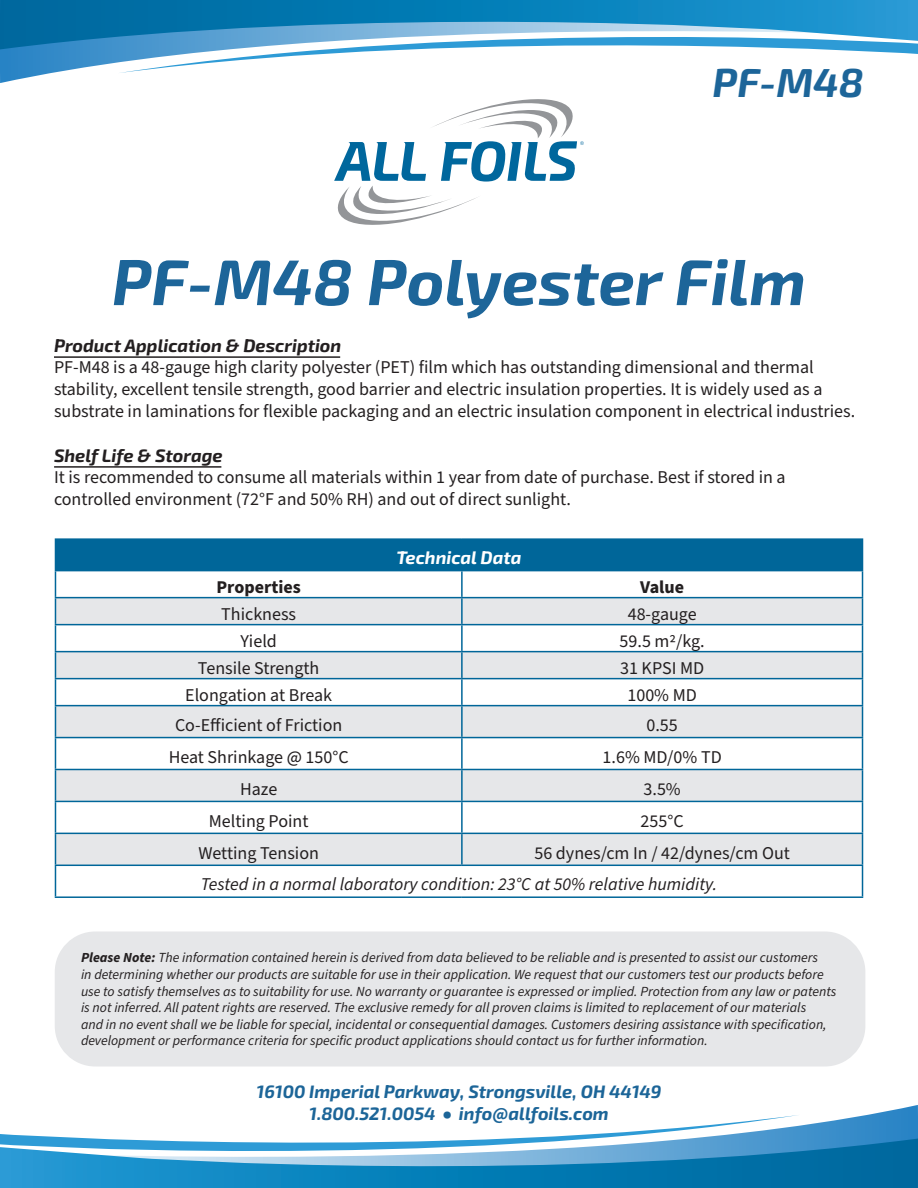
<style>
.page{position:relative;width:918px;height:1188px;background:#fff}
.page>*{position:absolute;margin:0;border:0;box-sizing:border-box;transform-origin:0 0}
.t1{font:italic 64.5px "Exo 2";color:#1d6599}
.t2{font:italic 40.5px "Exo 2";color:#1d6599}
.Body{font:18px/21.6px "Source Sans Pro";color:#231f20}
.Table_Center_Body{font:18px "Source Sans Pro";color:#231f20}
.t3{font:italic 18px/21.6px "Exo 2";color:#1c6598;text-align:center}
.Table_Center_Body-2{font:italic 18px "Source Sans Pro";color:#231f20}
.Subheads{font:italic 18px "Exo 2";color:#231f20}
.Body-2{font:italic 18px "Exo 2";color:#231f20}
.Table_Subheads{font:700 18px "Source Sans Pro";color:#231f20}
.Table_Center_Body-3{font:italic 18px "Exo 2";color:#fff}
.Disclaimer{font:italic 13.8px/16.6px "Source Sans Pro";color:#231f20}
.s1{font-weight:700}
.s2{font-family:"Source Sans Pro";font-weight:700;font-size:15px}
.s3{font-family:"Source Sans Pro";font-weight:700}
</style>
<div class="page">
<svg style="left:0;top:49px;width:918px;height:34px"></svg>
<svg style="left:0;top:0;width:918px;height:49px;background:#3d98c8"></svg>
<svg style="left:0;top:1105px;width:918px;height:34px"></svg>
<svg style="left:0;top:1139px;width:918px;height:49px;background:#3d98c8"></svg>
<svg style="left:334px;top:99px;width:250px;height:126px"></svg>
<div style="left:55px;top:932px;width:810px;height:134px;background:#e6e7e9;border-radius:40px"></div>
<hr style="left:54px;top:356px;width:286px;height:2px;background:#231f20">
<hr style="left:54px;top:466px;width:167px;height:2px;background:#231f20">
<div style="left:55px;top:539px;width:808px;height:32px;background:#069"></div>
<svg style="left:56px;top:598px;width:806px;height:267px;fill:#e6e7e9"></svg>
<hr style="left:461px;top:571px;width:2px;height:26px;background:#069">
<hr style="left:55px;top:597px;width:407px;height:1px;background:#069">
<hr style="left:462px;top:597px;width:401px;height:1px;background:#069">
<hr style="left:461px;top:598px;width:2px;height:26px;background:#069">
<hr style="left:55px;top:624px;width:407px;height:1px;background:#069">
<hr style="left:462px;top:624px;width:401px;height:1px;background:#069">
<hr style="left:461px;top:625px;width:2px;height:26px;background:#069">
<hr style="left:55px;top:651px;width:407px;height:1px;background:#069">
<hr style="left:462px;top:651px;width:401px;height:1px;background:#069">
<hr style="left:461px;top:652px;width:2px;height:26px;background:#069">
<hr style="left:55px;top:678px;width:407px;height:1px;background:#069">
<hr style="left:462px;top:678px;width:401px;height:1px;background:#069">
<hr style="left:461px;top:679px;width:2px;height:26px;background:#069">
<svg style="left:862px;top:571px;width:1px;height:134px"></svg>
<hr style="left:55px;top:705px;width:407px;height:1px;background:#069">
<hr style="left:55px;top:706px;width:1px;height:31px;background:#069">
<hr style="left:462px;top:705px;width:401px;height:1px;background:#069">
<hr style="left:461px;top:706px;width:2px;height:31px;background:#069">
<hr style="left:862px;top:706px;width:1px;height:31px;background:#069">
<hr style="left:55px;top:737px;width:407px;height:1px;background:#069">
<hr style="left:55px;top:738px;width:1px;height:31px;background:#069">
<hr style="left:462px;top:737px;width:401px;height:1px;background:#069">
<hr style="left:461px;top:738px;width:2px;height:31px;background:#069">
<hr style="left:862px;top:738px;width:1px;height:31px;background:#069">
<hr style="left:55px;top:769px;width:407px;height:1px;background:#069">
<hr style="left:55px;top:770px;width:1px;height:31px;background:#069">
<hr style="left:462px;top:769px;width:401px;height:1px;background:#069">
<hr style="left:461px;top:770px;width:2px;height:31px;background:#069">
<hr style="left:862px;top:770px;width:1px;height:31px;background:#069">
<hr style="left:55px;top:801px;width:407px;height:1px;background:#069">
<hr style="left:55px;top:802px;width:1px;height:31px;background:#069">
<hr style="left:462px;top:801px;width:401px;height:1px;background:#069">
<hr style="left:461px;top:802px;width:2px;height:31px;background:#069">
<hr style="left:862px;top:802px;width:1px;height:31px;background:#069">
<hr style="left:55px;top:833px;width:407px;height:1px;background:#069">
<hr style="left:55px;top:834px;width:1px;height:31px;background:#069">
<hr style="left:462px;top:833px;width:401px;height:1px;background:#069">
<hr style="left:461px;top:834px;width:2px;height:31px;background:#069">
<hr style="left:862px;top:834px;width:1px;height:31px;background:#069">
<hr style="left:55px;top:865px;width:407px;height:1px;background:#069">
<hr style="left:55px;top:866px;width:1px;height:30px;background:#069">
<hr style="left:462px;top:865px;width:401px;height:1px;background:#069">
<hr style="left:862px;top:866px;width:1px;height:30px;background:#069">
<hr style="left:55px;top:896px;width:407px;height:2px;background:#069">
<hr style="left:462px;top:896px;width:401px;height:2px;background:#069">
<hr style="left:55px;top:538px;width:407px;height:2px;background:#069">
<hr style="left:462px;top:538px;width:401px;height:2px;background:#069">
<svg style="left:55px;top:571px;width:1px;height:134px"></svg>
<p class="t2" style="left:713px;top:54px;width:153px">PF-M48</p>
<p class="t1" style="left:112px;top:237px;width:696px">PF-M48 Polyester Film</p>
<p class="Subheads" style="left:54px;top:333px;width:289px">Product Application &amp; Description</p>
<p class="Body" style="left:54px;top:357px;width:803px">PF-M48 is a 48-gauge high clarity polyester (PET) film which has outstanding dimensional and thermal stability, excellent tensile strength, good barrier and electric insulation properties. It is widely used as a substrate in laminations for flexible packaging and an electric insulation component in electrical industries.</p>
<p class="Body-2" style="left:54px;top:443px;width:170px">Shelf Life &amp; Storage</p>
<p class="Body" style="left:54px;top:467px;width:733px">It is recommended to consume all materials within 1 year from date of purchase. Best if stored in a controlled environment (72°F and 50% RH) and out of direct sunlight.</p>
<p class="Table_Center_Body-3" style="left:397px;top:545px;width:126px">Technical Data</p>
<p class="Table_Subheads" style="left:217px;top:575px;width:86px">Properties</p>
<p class="Table_Subheads" style="left:640px;top:575px;width:45px">Value</p>
<p class="Table_Center_Body" style="left:221px;top:602px;width:76px">Thickness</p>
<p class="Table_Center_Body" style="left:628px;top:602px;width:70px">48-gauge</p>
<p class="Table_Center_Body" style="left:240px;top:629px;width:38px">Yield</p>
<p class="Table_Center_Body" style="left:620px;top:629px;width:87px">59.5 m2/kg.</p>
<p class="Table_Center_Body" style="left:198px;top:656px;width:123px">Tensile Strength</p>
<p class="Table_Center_Body" style="left:620px;top:656px;width:86px">31 KPSI MD</p>
<p class="Table_Center_Body" style="left:185px;top:683px;width:148px">Elongation at Break</p>
<p class="Table_Center_Body" style="left:627px;top:683px;width:71px">100% MD</p>
<p class="Table_Center_Body" style="left:175px;top:713px;width:169px">Co-Efficient of Friction</p>
<p class="Table_Center_Body" style="left:647px;top:713px;width:33px">0.55</p>
<p class="Table_Center_Body" style="left:169px;top:745px;width:181px">Heat Shrinkage @ 150°C</p>
<p class="Table_Center_Body" style="left:603px;top:745px;width:121px">1.6% MD/0% TD</p>
<p class="Table_Center_Body" style="left:240px;top:777px;width:39px">Haze</p>
<p class="Table_Center_Body" style="left:644px;top:777px;width:39px">3.5%</p>
<p class="Table_Center_Body" style="left:209px;top:809px;width:101px">Melting Point</p>
<p class="Table_Center_Body" style="left:641px;top:809px;width:45px">255°C</p>
<p class="Table_Center_Body" style="left:198px;top:841px;width:122px">Wetting Tension</p>
<p class="Table_Center_Body" style="left:534px;top:841px;width:257px">56 dynes/cm In / 42/dynes/cm Out</p>
<p class="Table_Center_Body-2" style="left:201px;top:872px;width:518px">Tested in a normal laboratory condition: 23°C at 50% relative humidity.</p>
<p class="Disclaimer" style="left:81px;top:950px;width:757px"><span class="s1">Please Note:</span> The information contained herein is derived from data believed to be reliable and is presented to assist our customers<br>in determining whether our products are suitable for use in their application. We request that our customers test our products before use to satisfy themselves as to suitability for use. No warranty or guarantee is expressed or implied. Protection from any law or patents is not inferred. All patent rights are reserved. The exclusive remedy for all proven claims is limited to replacement of our materials<br>and in no event shall we be liable for special, incidental or consequential damages. Customers desiring assistance with specification, development or performance criteria for specific product applications should contact us for further information.</p>
<h3 class="t3" style="left:257px;top:1080px;width:406px">16100 Imperial Parkway, Strongsville, OH 44149<br>1.800.521.0054 <span class="s2">●</span> info<span class="s3">@</span>allfoils.com</h3>
</div>
